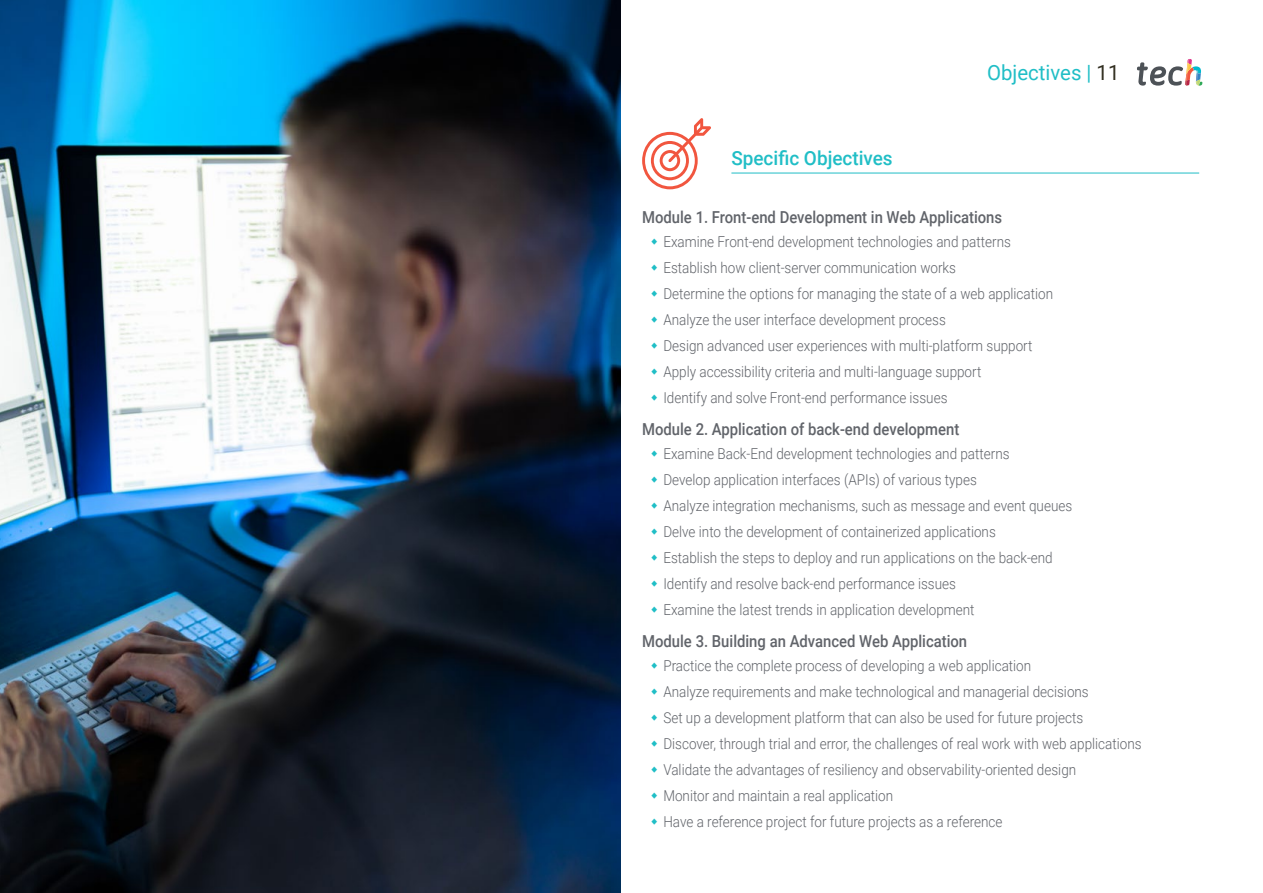
<style>
.page{position:relative;width:1263px;height:893px;background:#fff}
.page>*{position:absolute;margin:0;border:0;box-sizing:border-box;transform-origin:0 0}
.t1{font:21px "Roboto";color:#20bec6}
.t2{font:500 19.5px "Roboto";color:#20bec6}
.t3{font:500 16.5px "Roboto";color:#61646a;scale:.9 1}
.t4{font:300 15px/26px "Roboto";color:#61646a;scale:.9 1}
.s1{color:#312e20}
</style>
<div class="page">
<hr style="left:731px;top:173px;width:468px;height:1px;background:#20bec6">
<svg style="left:642px;top:118px;width:69px;height:71px"></svg>
<svg style="left:1137px;top:59px;width:65px;height:27px"></svg>
<img style="left:0;top:0;width:621px;height:893px">
<h2 class="t2" style="left:731px;top:144px;width:163px">Specific Objectives</h2>
<h1 class="t1" style="left:987px;top:57px;width:134px">Objectives | <span class="s1">11</span></h1>
<p class="t3" style="left:642px;top:205px;width:402px">Module 1. Front-end Development in Web Applications</p>
<p class="t4" style="left:663px;top:228px;width:435px">Examine Front-end development technologies and patterns Establish how client-server communication works<br>Determine the options for managing the state of a web application Analyze the user interface development process<br>Design advanced user experiences with multi-platform support Apply accessibility criteria and multi-language support<br>Identify and solve Front-end performance issues</p>
<p class="t3" style="left:642px;top:417px;width:354px">Module 2. Application of back-end development</p>
<p class="t4" style="left:663px;top:440px;width:456px">Examine Back-End development technologies and patterns<br>Develop application interfaces (APIs) of various types<br>Analyze integration mechanisms, such as message and event queues Delve into the development of containerized applications<br>Establish the steps to deploy and run applications on the back-end Identify and resolve back-end performance issues<br>Examine the latest trends in application development</p>
<p class="t3" style="left:642px;top:630px;width:363px">Module 3. Building an Advanced Web Application</p>
<p class="t4" style="left:663px;top:652px;width:533px">Practice the complete process of developing a web application<br>Analyze requirements and make technological and managerial decisions<br>Set up a development platform that can also be used for future projects<br>Discover, through trial and error, the challenges of real work with web applications Validate the advantages of resiliency and observability-oriented design<br>Monitor and maintain a real application<br>Have a reference project for future projects as a reference</p>
</div>
